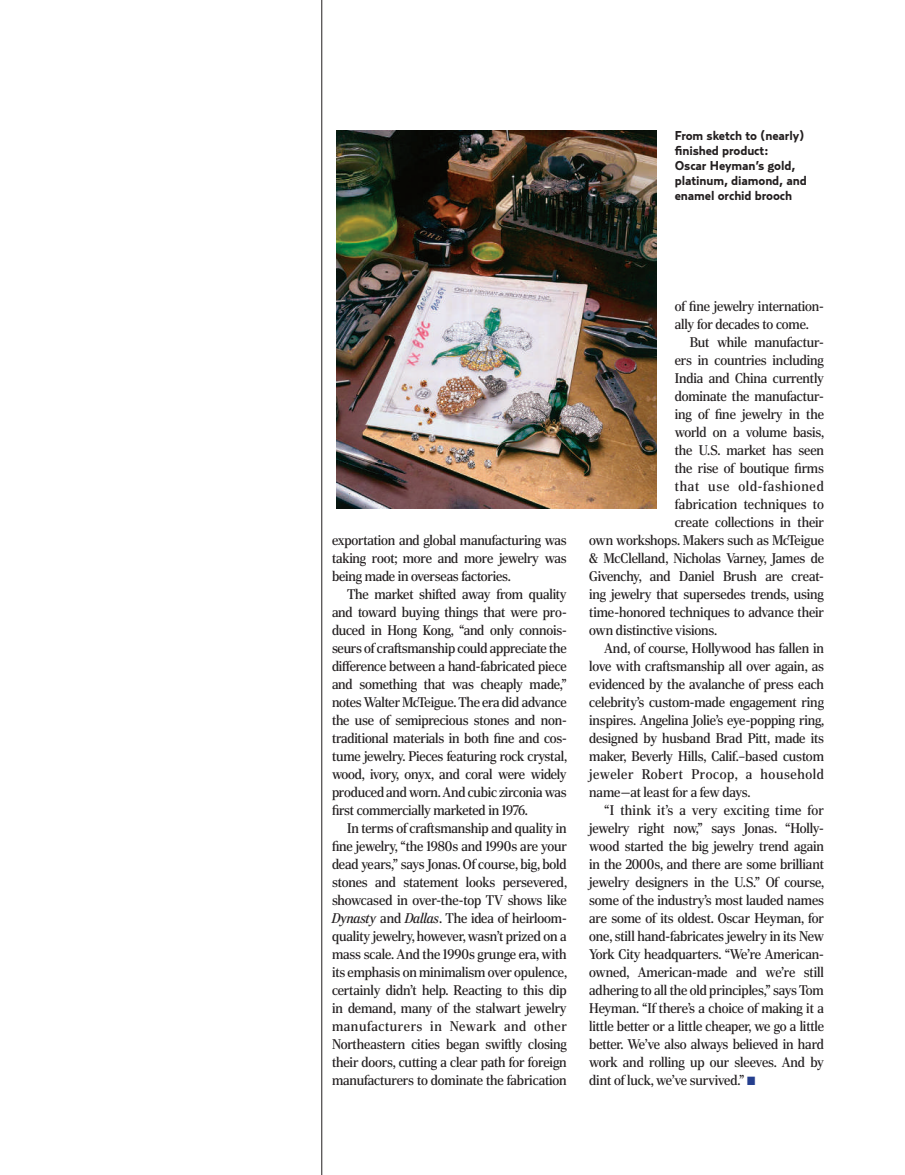
<style>
.page{position:relative;width:905px;height:1175px;background:#fff}
.page>*{position:absolute;margin:0;border:0;box-sizing:border-box;transform-origin:0 0}
.t1{font:14.1px/18px "Rocky";letter-spacing:-.01em;color:#231f20;text-align:justify}
.t2{font:14.1px "Rocky";letter-spacing:.02em;color:#231f20}
.t3{font:14.1px "Rocky";letter-spacing:.04em;color:#231f20}
.t4{font:14.1px "Rocky";letter-spacing:.01em;color:#231f20}
.t5{font:14.1px "Rocky";letter-spacing:.05em;color:#231f20}
.t6{font:700 12.75px/15px "Relay";letter-spacing:-.01em;color:#231f20}
.s1{font-style:italic}
.s2{color:#253f8e}
</style>
<div class="page">
<img style="left:336px;top:130px;width:320px;height:378px">
<hr style="left:321px;top:0;width:1px;height:1174px;background:#231f20">
<p class="t6" style="left:674px;top:128px;width:133px">From sketch to (nearly) finished product:<br>Oscar Heyman’s gold, platinum, diamond, and enamel orchid brooch</p>
<p class="t1" style="left:332px;top:531px;width:236px">exportation and global manufacturing was taking root; more and more jewelry was being made in overseas factories.</p>
<p class="t1" style="left:332px;top:585px;width:237px;text-indent:15px">The market shifted away from quality and toward buying things that were pro&shy;duced in Hong Kong, “and only connois&shy;seurs of craftsmanship could appreciate the difference between a hand-fabricated piece and something that was cheaply made,” notes Walter McTeigue. The era did advance the use of semiprecious stones and non&shy;traditional materials in both fine and cos&shy;tume jewelry. Pieces featuring rock crystal, wood, ivory, onyx, and coral were widely produced and worn. And cubic zirconia was first commercially marketed in 1976.</p>
<p class="t1" style="left:332px;top:819px;width:237px;text-indent:15px">In terms of craftsmanship and quality in fine jewelry, “the 1980s and 1990s are your dead years,” says Jonas. Of course, big, bold stones and statement looks persevered, showcased in over-the-top TV shows like <span class="s1">Dynasty</span> and <span class="s1">Dallas</span>. The idea of heirloom&shy;quality jewelry, however, wasn’t prized on a mass scale. And the 1990s grunge era, with its emphasis on minimalism over opulence, certainly didn’t help. Reacting to this dip in demand, many of the stalwart jewelry manufacturers in Newark and other Northeastern cities began swiftly closing their doors, cutting a clear path for foreign manufacturers to dominate the fabrication</p>
<p class="t1" style="left:674px;top:297px;width:151px">of fine jewelry internation&shy;ally for decades to come.</p>
<p class="t1" style="left:689px;top:333px;width:136px">But while manufactur-</p>
<p class="t1" style="left:674px;top:351px;width:151px">ers in countries including</p>
<p class="t1" style="left:674px;top:369px;width:151px">India and China currently</p>
<p class="t1" style="left:674px;top:387px;width:151px">dominate the manufactur-</p>
<p class="t1" style="left:674px;top:405px;width:151px">ing of fine jewelry in the</p>
<p class="t1" style="left:674px;top:423px;width:151px">world on a volume basis,</p>
<p class="t1" style="left:674px;top:441px;width:151px">the U.S. market has seen</p>
<p class="t1" style="left:674px;top:459px;width:151px">the rise of boutique firms</p>
<p class="t5" style="left:674px;top:478px;width:151px">that use old-fashioned</p>
<p class="t4" style="left:674px;top:496px;width:151px">fabrication techniques to</p>
<p class="t1" style="left:674px;top:513px;width:151px">create collections in their</p>
<p class="t1" style="left:589px;top:531px;width:236px">own workshops. Makers such as McTeigue</p>
<p class="t1" style="left:589px;top:549px;width:236px">&amp; McClelland, Nicholas Varney, James de</p>
<p class="t1" style="left:589px;top:567px;width:236px">Givenchy, and Daniel Brush are creat-</p>
<p class="t1" style="left:589px;top:585px;width:236px">ing jewelry that supersedes trends, using</p>
<p class="t1" style="left:589px;top:603px;width:236px">time-honored techniques to advance their</p>
<p class="t1" style="left:589px;top:621px;width:129px">own distinctive visions.</p>
<p class="t1" style="left:604px;top:639px;width:221px">And, of course, Hollywood has fallen in</p>
<p class="t1" style="left:589px;top:657px;width:236px">love with craftsmanship all over again, as</p>
<p class="t1" style="left:589px;top:675px;width:236px">evidenced by the avalanche of press each</p>
<p class="t1" style="left:589px;top:693px;width:236px">celebrity’s custom-made engagement ring</p>
<p class="t1" style="left:589px;top:711px;width:237px">inspires. Angelina Jolie’s eye-popping ring,</p>
<p class="t1" style="left:589px;top:729px;width:236px">designed by husband Brad Pitt, made its</p>
<p class="t1" style="left:589px;top:747px;width:236px">maker, Beverly Hills, Calif.–based custom</p>
<p class="t3" style="left:589px;top:766px;width:236px">jeweler Robert Procop, a household</p>
<p class="t1" style="left:589px;top:783px;width:163px">name—at least for a few days.</p>
<p class="t2" style="left:604px;top:802px;width:221px">“I think it’s a very exciting time for</p>
<p class="t1" style="left:589px;top:819px;width:236px">jewelry right now,” says Jonas. “Holly-</p>
<p class="t1" style="left:589px;top:837px;width:236px">wood started the big jewelry trend again</p>
<p class="t1" style="left:589px;top:855px;width:236px">in the 2000s, and there are some brilliant</p>
<p class="t1" style="left:589px;top:873px;width:237px">jewelry designers in the U.S.” Of course,</p>
<p class="t1" style="left:589px;top:891px;width:236px">some of the industry’s most lauded names</p>
<p class="t1" style="left:589px;top:909px;width:236px">are some of its oldest. Oscar Heyman, for</p>
<p class="t1" style="left:589px;top:927px;width:236px">one, still hand-fabricates jewelry in its New</p>
<p class="t1" style="left:589px;top:945px;width:236px">York City headquarters. “We’re American-</p>
<p class="t1" style="left:589px;top:963px;width:236px">owned, American-made and we’re still</p>
<p class="t1" style="left:589px;top:981px;width:236px">adhering to all the old principles,” says Tom</p>
<p class="t1" style="left:589px;top:999px;width:236px">Heyman. “If there’s a choice of making it a</p>
<p class="t1" style="left:589px;top:1017px;width:236px">little better or a little cheaper, we go a little</p>
<p class="t1" style="left:589px;top:1035px;width:236px">better. We’ve also always believed in hard</p>
<p class="t1" style="left:589px;top:1053px;width:236px">work and rolling up our sleeves. And by</p>
<p class="t1" style="left:589px;top:1071px;width:167px">dint of luck, we’ve survived.” <span class="s2">■</span></p>
</div>
